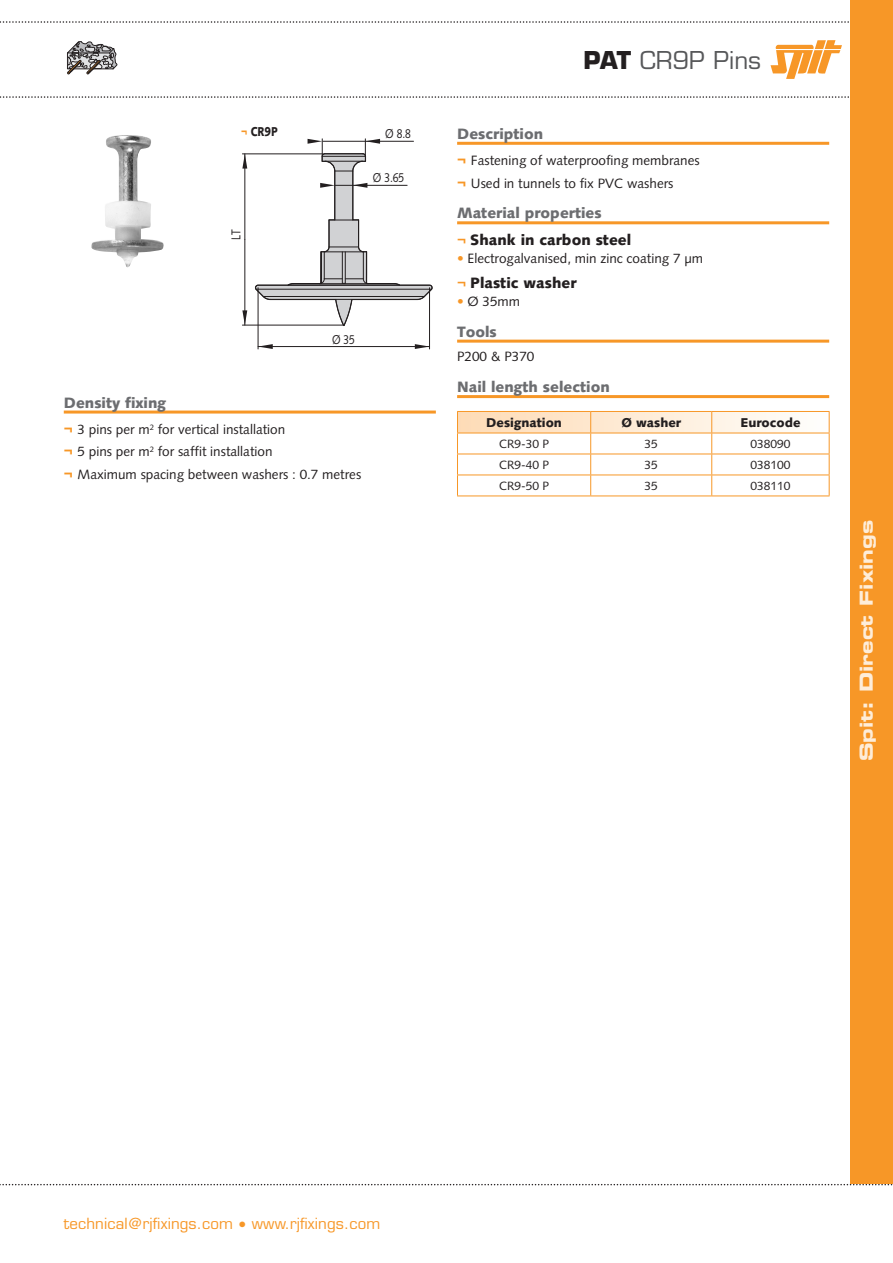
<style>
.page{position:relative;width:893px;height:1263px;background:#fff}
.page>*{position:absolute;margin:0;border:0;box-sizing:border-box;transform-origin:0 0}
.t1{font:24px "Eurostile LT Std";color:#57585a}
.t2{font:18px "Eurostile LT Std Bold Ex 2";color:#feedd9}
.Titre_1{font:900 15px "Syntax";color:#6c6d70}
.t3{font:15px "Eurostile LT Std";letter-spacing:.01em;color:#f79727}
.titre_2{font:900 15px "Syntax";color:#231f20}
.Texte_courant{font:13.5px "Syntax";color:#231f20}
.titre_2-2{font:13.5px "Syntax";color:#231f20}
.texte_courant_avec_p{font:13.5px "Syntax";color:#231f20}
.t4{font:12.9px "Syntax";color:#231f20;scale:.8 1}
.t5{font:900 12.9px "Syntax";color:#231f20;scale:.8 1}
.Texte_tableau_black{font:900 12.75px "Syntax";color:#231f20}
.Texte_tableau{font:12px "Syntax";color:#231f20}
.s1{color:#f79727}
.s2{font-weight:900;font-size:15px;color:#f79727}
.s3{font-weight:700;color:#231f20}
.s4{font-weight:700;color:#f79727}
</style>
<div class="page">
<svg style="left:0;top:96px;width:849px;height:2px"></svg>
<svg style="left:0;top:21px;width:849px;height:2px"></svg>
<svg style="left:0;top:1184px;width:893px;height:1px"></svg>
<svg style="left:770px;top:40px;width:72px;height:39px"></svg>
<div style="left:850px;top:0;width:43px;height:1184px;background:#f79727"></div>
<hr style="left:64px;top:411px;width:372px;height:3px;background:#f79727">
<hr style="left:457px;top:142px;width:372px;height:3px;background:#f79727">
<hr style="left:457px;top:221px;width:372px;height:3px;background:#f79727">
<hr style="left:457px;top:340px;width:372px;height:3px;background:#f79727">
<hr style="left:457px;top:395px;width:372px;height:3px;background:#f79727">
<svg style="left:457px;top:411px;width:373px;height:85px"></svg>
<hr style="left:457px;top:496px;width:134px;height:1px;background:#f79727">
<hr style="left:591px;top:496px;width:121px;height:1px;background:#f79727">
<hr style="left:712px;top:496px;width:117px;height:1px;background:#f79727">
<svg style="left:67px;top:41px;width:51px;height:34px"></svg>
<hr style="left:242px;top:154px;width:81px;height:1px;background:#231f20">
<hr style="left:245px;top:154px;width:1px;height:85px;background:#231f20">
<hr style="left:245px;top:239px;width:1px;height:86px;background:#231f20">
<svg style="left:242px;top:154px;width:5px;height:15px"></svg>
<svg style="left:242px;top:310px;width:5px;height:15px"></svg>
<hr style="left:429px;top:288px;width:1px;height:61px;background:#231f20">
<hr style="left:258px;top:288px;width:1px;height:61px;background:#231f20">
<hr style="left:344px;top:346px;width:86px;height:1px;background:#231f20">
<hr style="left:258px;top:346px;width:86px;height:1px;background:#231f20">
<svg style="left:415px;top:344px;width:14px;height:5px"></svg>
<svg style="left:258px;top:344px;width:15px;height:5px"></svg>
<hr style="left:242px;top:325px;width:102px;height:1px;background:#231f20">
<svg style="left:254px;top:139px;width:179px;height:191px"></svg>
<img style="left:91px;top:135px;width:73px;height:133px">
<p class="t5" style="left:241px;top:124px;width:47px"><span class="s1">¬</span> CR9P</p>
<p class="t4" style="left:228px;top:240px;width:15px;rotate:-90deg">LT</p>
<p class="t4" style="left:385px;top:126px;width:34px">Ø 8.8</p>
<p class="t4" style="left:373px;top:170px;width:41px">Ø 3.65</p>
<p class="t4" style="left:332px;top:331px;width:30px">Ø 35</p>
<p class="Titre_1" style="left:64px;top:393px;width:104px">Density fixing</p>
<p class="Texte_courant" style="left:64px;top:421px;width:223px"><span class="s2">¬</span> 3 pins per m<sup>2</sup> for vertical installation</p>
<p class="Texte_courant" style="left:64px;top:444px;width:210px"><span class="s2">¬</span> 5 pins per m<sup>2</sup> for saffit installation</p>
<p class="Texte_courant" style="left:64px;top:466px;width:299px"><span class="s2">¬</span> Maximum spacing between washers : 0.7 metres</p>
<p class="t1" style="left:583px;top:46px;width:179px"><span class="s3">PAT</span> CR9P Pins</p>
<p class="Titre_1" style="left:457px;top:125px;width:88px">Description</p>
<p class="Texte_courant" style="left:457px;top:153px;width:244px"><span class="s2">¬</span> Fastening of waterproofing membranes</p>
<p class="Texte_courant" style="left:457px;top:175px;width:218px"><span class="s2">¬</span> Used in tunnels to fix PVC washers</p>
<p class="Titre_1" style="left:457px;top:204px;width:146px">Material properties</p>
<p class="titre_2" style="left:457px;top:231px;width:176px"><span class="s4">¬</span> Shank in carbon steel</p>
<p class="titre_2-2" style="left:457px;top:250px;width:248px"><span class="s4">•</span> Electrogalvanised, min zinc coating 7 µm</p>
<p class="titre_2" style="left:457px;top:273px;width:121px"><span class="s4">¬</span> Plastic washer</p>
<p class="texte_courant_avec_p" style="left:457px;top:293px;width:65px"><span class="s4">•</span> Ø 35mm</p>
<p class="Titre_1" style="left:457px;top:322px;width:41px">Tools</p>
<p class="Texte_courant" style="left:457px;top:349px;width:79px">P200 &amp; P370</p>
<p class="Titre_1" style="left:457px;top:378px;width:154px">Nail length selection</p>
<p class="Texte_tableau_black" style="left:486px;top:415px;width:77px">Designation</p>
<p class="Texte_tableau_black" style="left:621px;top:415px;width:61px">Ø washer</p>
<p class="Texte_tableau_black" style="left:740px;top:415px;width:62px">Eurocode</p>
<p class="Texte_tableau" style="left:499px;top:437px;width:52px">CR9-30 P</p>
<p class="Texte_tableau" style="left:645px;top:437px;width:15px">35</p>
<p class="Texte_tableau" style="left:750px;top:437px;width:42px">038090</p>
<p class="Texte_tableau" style="left:499px;top:458px;width:52px">CR9-40 P</p>
<p class="Texte_tableau" style="left:645px;top:458px;width:15px">35</p>
<p class="Texte_tableau" style="left:750px;top:458px;width:42px">038100</p>
<p class="Texte_tableau" style="left:499px;top:479px;width:52px">CR9-50 P</p>
<p class="Texte_tableau" style="left:645px;top:479px;width:15px">35</p>
<p class="Texte_tableau" style="left:750px;top:479px;width:42px">038110</p>
<h2 class="t2" style="left:854px;top:761px;width:243px;rotate:-90deg">Spit: Direct Fixings</h2>
<p class="t3" style="left:64px;top:1214px;width:318px">technical@rjfixings.com • www.rjfixings.com</p>
</div>
